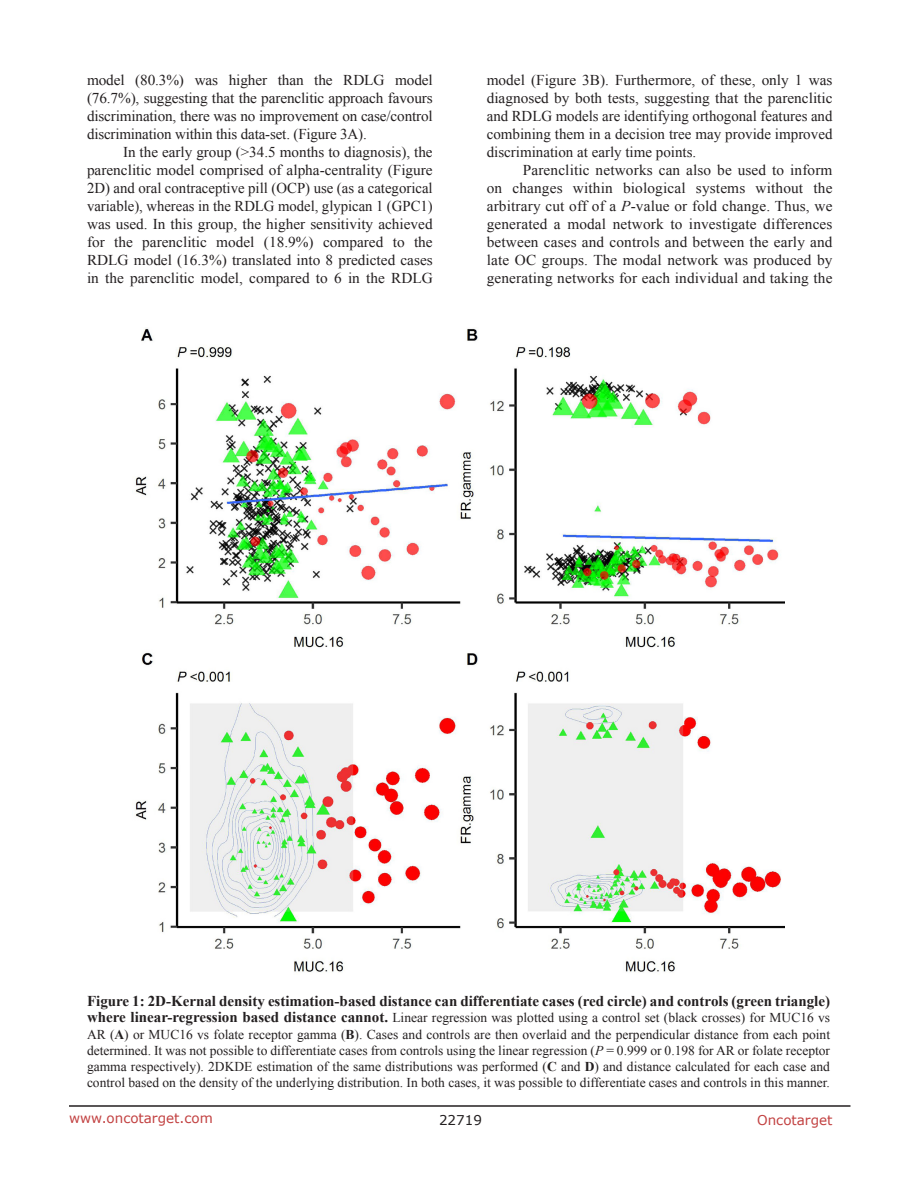
<style>
.page{position:relative;width:918px;height:1188px;background:#fff}
.page>*{position:absolute;margin:0;border:0;box-sizing:border-box;transform-origin:0 0}
.BodyText{font:15px/18px "Times New Roman";color:#231f20;text-align:justify}
.Figuretrx{font:700 15px "Times New Roman";color:#231f20}
.Figuretrx-2{font:13.5px/16.2px "Times New Roman";color:#231f20;text-align:justify}
.t1{font:13.5px "Verdana";color:#c24141}
.t2{font:13.5px "Verdana";color:#231f20}
.s1{font-style:italic}
.s2{font-weight:700;font-size:15px}
.s3{font-weight:700}
</style>
<div class="page">
<hr style="left:69px;top:1105px;width:781px;height:2px;background:#231f20">
<img style="left:135px;top:328px;width:649px;height:645px">
<p class="BodyText" style="left:87px;top:71px;width:347px">model (80.3%) was higher than the RDLG model (76.7%), suggesting that the parenclitic approach favours discrimination, there was no improvement on case/control discrimination within this data-set. (Figure 3A).</p>
<p class="BodyText" style="left:87px;top:143px;width:347px;text-indent:36px">In the early group (&gt;34.5 months to diagnosis), the parenclitic model comprised of alpha-centrality (Figure 2D) and oral contraceptive pill (OCP) use (as a categorical variable), whereas in the RDLG model, glypican 1 (GPC1) was used. In this group, the higher sensitivity achieved for the parenclitic model (18.9%) compared to the RDLG model (16.3%) translated into 8 predicted cases in the parenclitic model, compared to 6 in the RDLG</p>
<p class="BodyText" style="left:487px;top:71px;width:347px">model (Figure 3B). Furthermore, of these, only 1 was diagnosed by both tests, suggesting that the parenclitic and RDLG models are identifying orthogonal features and combining them in a decision tree may provide improved discrimination at early time points.</p>
<p class="BodyText" style="left:487px;top:161px;width:347px;text-indent:36px">Parenclitic networks can also be used to inform on changes within biological systems without the arbitrary cut off of a <span class="s1">P</span>-value or fold change. Thus, we generated a modal network to investigate differences between cases and controls and between the early and late OC groups. The modal network was produced by generating networks for each individual and taking the</p>
<p class="Figuretrx" style="left:87px;top:991px;width:745px">Figure 1: 2D-Kernal density estimation-based distance can differentiate cases (red circle) and controls (green triangle)</p>
<p class="Figuretrx-2" style="left:87px;top:1010px;width:745px"><span class="s2">where linear-regression based distance cannot.</span> Linear regression was plotted using a control set (black crosses) for MUC16 vs AR (<span class="s3">A</span>) or MUC16 vs folate receptor gamma (<span class="s3">B</span>). Cases and controls are then overlaid and the perpendicular distance from each point determined. It was not possible to differentiate cases from controls using the linear regression (<span class="s1">P</span> = 0.999 or 0.198 for AR or folate receptor gamma respectively). 2DKDE estimation of the same distributions was performed (<span class="s3">C</span> and <span class="s3">D</span>) and distance calculated for each case and control based on the density of the underlying distribution. In both cases, it was possible to differentiate cases and controls in this manner.</p>
<p class="t1" style="left:69px;top:1109px;width:145px">www.oncotarget.com</p>
<p class="t2" style="left:439px;top:1111px;width:44px">22719</p>
<p class="t1" style="left:757px;top:1111px;width:77px">Oncotarget</p>
</div>
